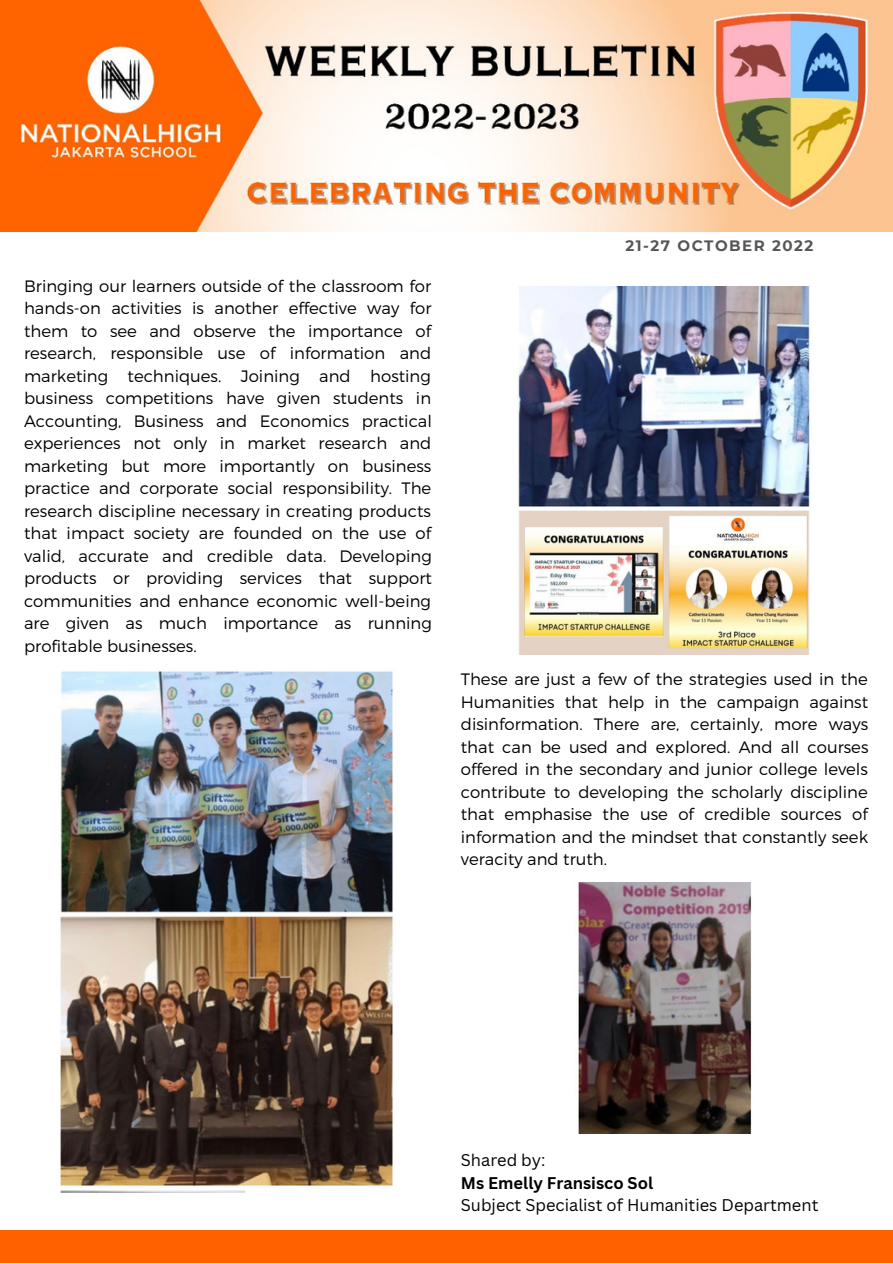
<style>
.page{position:relative;width:893px;height:1264px;background:#fff}
.page>*{position:absolute;margin:0;border:0;box-sizing:border-box;transform-origin:0 0}
.t1{font:300 16.5px/22.5px "Montserrat";color:#000;text-align:justify}
.t2{font:16.5px "Canva Sans";color:#000}
.t3{font:700 16.5px "Canva Sans";color:#000}
.t4{font:700 15px "Montserrat";letter-spacing:.1em;color:#565656}
</style>
<div class="page">
<div style="left:0;top:1230px;width:892px;height:32px;background:#ff6100"></div>
<img style="left:0;top:0;width:892px;height:231px">
<img style="left:60px;top:671px;width:333px;height:521px">
<img style="left:518px;top:287px;width:292px;height:367px">
<img style="left:578px;top:882px;width:174px;height:251px">
<p class="t1" style="left:24px;top:274px;width:409px">Bringing our learners outside of the classroom for hands-on activities is another effective way for them to see and observe the importance of research, responsible use of information and marketing techniques. Joining and hosting business competitions have given students in Accounting, Business and Economics practical experiences not only in market research and marketing but more importantly on business practice and corporate social responsibility. The research discipline necessary in creating products that impact society are founded on the use of valid, accurate and credible data. Developing products or providing services that support communities and enhance economic well-being are given as much importance as running profitable businesses.</p>
<p class="t4" style="left:625px;top:237px;width:189px">21-27 OCTOBER 2022</p>
<p class="t1" style="left:461px;top:667px;width:409px">These are just a few of the strategies used in the Humanities that help in the campaign against disinformation. There are, certainly, more ways that can be used and explored. And all courses offered in the secondary and junior college levels contribute to developing the scholarly discipline that emphasise the use of credible sources of information and the mindset that constantly seek veracity and truth.</p>
<p class="t2" style="left:461px;top:1148px;width:86px">Shared by:</p>
<p class="t3" style="left:461px;top:1171px;width:194px">Ms Emelly Fransisco Sol</p>
<p class="t2" style="left:461px;top:1193px;width:359px">Subject Specialist of Humanities Department</p>
</div>
